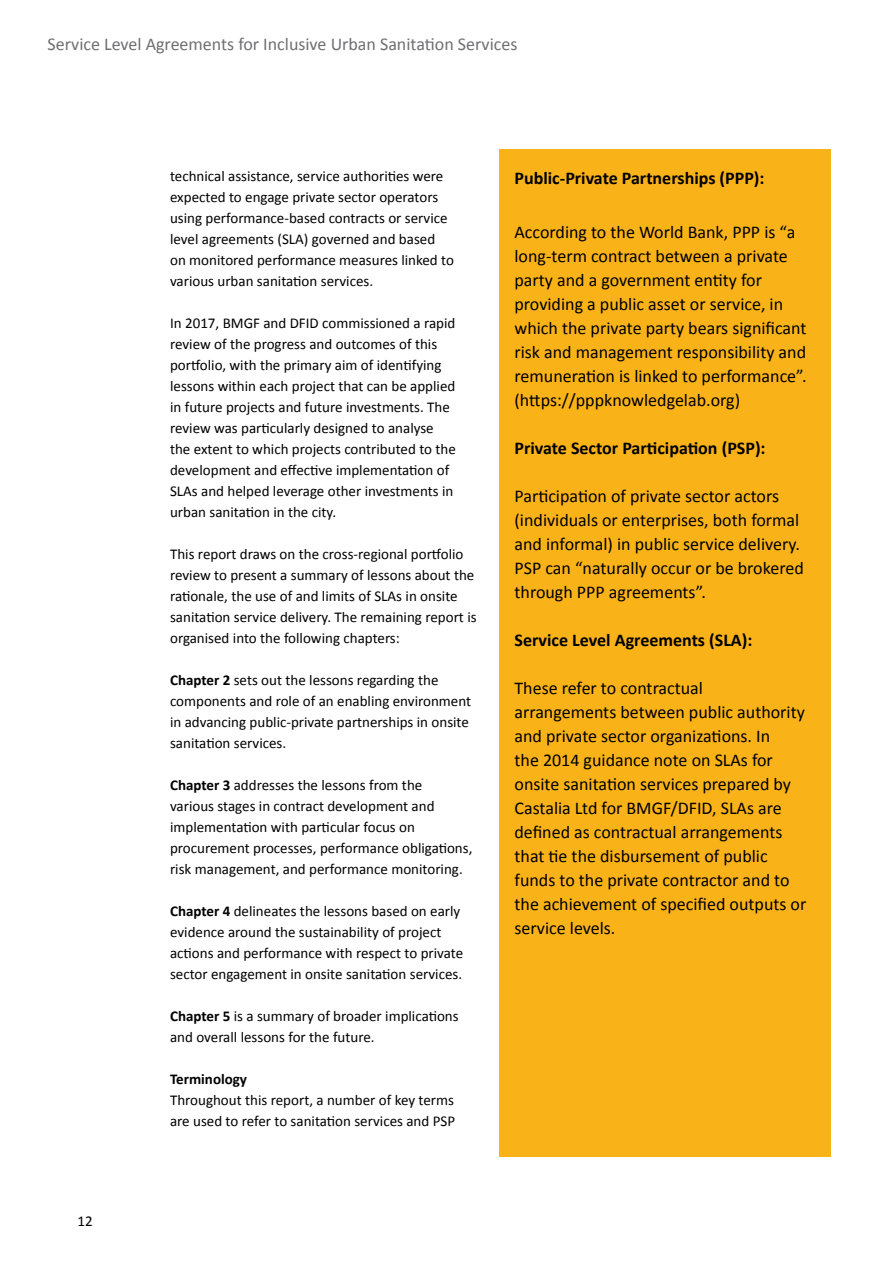
<style>
.page{position:relative;width:893px;height:1263px;background:#fff}
.page>*{position:absolute;margin:0;border:0;box-sizing:border-box;transform-origin:0 0}
.t1{font:18px/24px "Calibri";color:#000}
.t2{font:700 18px "Calibri";color:#000}
.t3{font:18px "Calibri";color:#6f6f72}
.t4{font:15px/21px "Calibri";color:#000}
.t5{font:700 15px "Calibri";color:#000}
.s1{font-weight:700}
</style>
<div class="page">
<div style="left:500px;top:149px;width:331px;height:1008px;background:#f9b218"></div>
<p class="t3" style="left:48px;top:32px;width:471px">Service Level Agreements for Inclusive Urban Sanitation Services</p>
<p class="t4" style="left:77px;top:1211px;width:17px">12</p>
<p class="t4" style="left:170px;top:166px;width:285px">technical assistance, service authorities were expected to engage private sector operators using performance-based contracts or service level agreements (SLA) governed and based on monitored performance measures linked to various urban sanitation services.</p>
<p class="t4" style="left:170px;top:313px;width:287px">In 2017, BMGF and DFID commissioned a rapid review of the progress and outcomes of this portfolio, with the primary aim of identifying lessons within each project that can be applied in future projects and future investments. The review was particularly designed to analyse the extent to which projects contributed to the development and effective implementation of SLAs and helped leverage other investments in urban sanitation in the city.</p>
<p class="t4" style="left:170px;top:544px;width:308px">This report draws on the cross-regional portfolio review to present a summary of lessons about the rationale, the use of and limits of SLAs in onsite sanitation service delivery. The remaining report is organised into the following chapters:</p>
<p class="t4" style="left:170px;top:670px;width:303px"><span class="s1">Chapter 2</span> sets out the lessons regarding the components and role of an enabling environment in advancing public-private partnerships in onsite sanitation services.</p>
<p class="t4" style="left:170px;top:775px;width:304px"><span class="s1">Chapter 3</span> addresses the lessons from the<br>various stages in contract development and implementation with particular focus on procurement processes, performance obligations, risk management, and performance monitoring.</p>
<p class="t4" style="left:170px;top:901px;width:295px"><span class="s1">Chapter 4</span> delineates the lessons based on early evidence around the sustainability of project actions and performance with respect to private sector engagement in onsite sanitation services.</p>
<p class="t4" style="left:170px;top:1006px;width:290px"><span class="s1">Chapter 5</span> is a summary of broader implications and overall lessons for the future.</p>
<p class="t5" style="left:170px;top:1070px;width:78px">Terminology</p>
<p class="t4" style="left:170px;top:1090px;width:287px">Throughout this report, a number of key terms are used to refer to sanitation services and PSP</p>
<p class="t2" style="left:514px;top:166px;width:251px">Public-Private Partnerships (PPP):</p>
<p class="t1" style="left:514px;top:220px;width:294px">According to the World Bank, PPP is “a long-term contract between a private party and a government entity for providing a public asset or service, in which the private party bears significant risk and management responsibility and remuneration is linked to performance”. (https://pppknowledgelab.org)</p>
<p class="t2" style="left:514px;top:436px;width:253px">Private Sector Participation (PSP):</p>
<p class="t1" style="left:514px;top:484px;width:291px">Participation of private sector actors (individuals or enterprises, both formal and informal) in public service delivery.<br>PSP can “naturally occur or be brokered through PPP agreements”.</p>
<p class="t2" style="left:514px;top:628px;width:239px">Service Level Agreements (SLA):</p>
<p class="t1" style="left:514px;top:676px;width:293px">These refer to contractual arrangements between public authority and private sector organizations. In<br>the 2014 guidance note on SLAs for onsite sanitation services prepared by Castalia Ltd for BMGF/DFID, SLAs are defined as contractual arrangements that tie the disbursement of public funds to the private contractor and to the achievement of specified outputs or service levels.</p>
</div>
